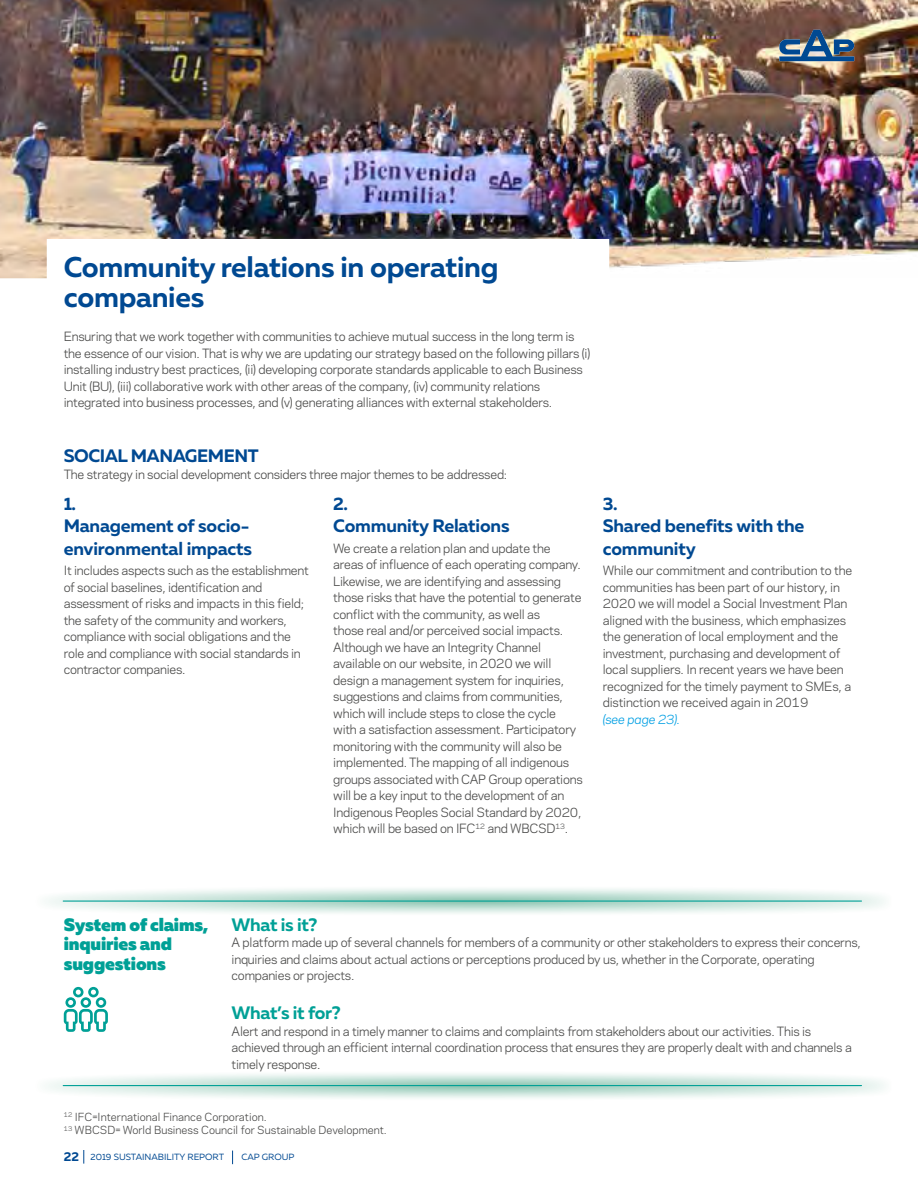
<style>
.page{position:relative;width:918px;height:1188px;background:#fff}
.page>*{position:absolute;margin:0;border:0;box-sizing:border-box;transform-origin:0 0}
.t1{font:700 28.5px/30px "Muller";letter-spacing:-.01em;color:#004992}
.t2{font:700 18px/22.5px "Muller";letter-spacing:-.01em;color:#004992}
.t3{font:900 18px/19.5px "Muller";letter-spacing:-.01em;color:#00a096}
.t4{font:700 18px "Muller";letter-spacing:-.02em;color:#00a096}
.t5{font:12px/16.5px "Galaxie Polaris";letter-spacing:-.02em;color:#4a4a49}
.t6{font:italic 12px "Galaxie Polaris";letter-spacing:-.015em;color:#009fe3}
.t7{font:10.5px/13.5px "Galaxie Polaris";color:#4a4a49}
.t8{font:9px "Muller";color:#004992}
.s1{font-weight:700;font-size:12.75px}
</style>
<div class="page">
<img style="left:0;top:0;width:918px;height:278px">
<svg style="left:64px;top:987px;width:44px;height:45px"></svg>
<svg style="left:33px;top:885px;width:862px;height:32px"></svg>
<hr style="left:63px;top:901px;width:799px;height:1px;background:#00a096">
<svg style="left:33px;top:1070px;width:862px;height:31px"></svg>
<hr style="left:63px;top:1085px;width:799px;height:1px;background:#00a096">
<svg style="left:84px;top:1150px;width:1px;height:14px"></svg>
<svg style="left:232px;top:1151px;width:1px;height:13px"></svg>
<svg style="left:779px;top:30px;width:75px;height:31px;background:#58718b"></svg>
<h1 class="t1" style="left:64px;top:252px;width:436px">Community relations in operating companies</h1>
<p class="t5" style="left:64px;top:328px;width:528px">Ensuring that we work together with communities to achieve mutual success in the long term is the essence of our vision. That is why we are updating our strategy based on the following pillars (i) installing industry best practices, (ii) developing corporate standards applicable to each Business Unit (BU), (iii) collaborative work with other areas of the company, (iv) community relations integrated into business processes, and (v) generating alliances with external stakeholders.</p>
<h2 class="t2" style="left:64px;top:445px;width:196px">SOCIAL MANAGEMENT</h2>
<p class="t5" style="left:64px;top:465px;width:445px">The strategy in social development considers three major themes to be addressed:</p>
<h2 class="t2" style="left:64px;top:492px;width:190px">1.<br>Management of socio&shy;environmental impacts</h2>
<p class="t5" style="left:64px;top:562px;width:247px">It includes aspects such as the establishment of social baselines, identification and assessment of risks and impacts in this field; the safety of the community and workers, compliance with social obligations and the role and compliance with social standards in contractor companies.</p>
<h2 class="t2" style="left:333px;top:492px;width:178px">2.<br>Community Relations</h2>
<p class="t5" style="left:333px;top:539px;width:251px">We create a relation plan and update the areas of influence of each operating company.<br>Likewise, we are identifying and assessing those risks that have the potential to generate conflict with the community, as well as<br>those real and/or perceived social impacts.<br>Although we have an Integrity Channel available on our website, in 2020 we will design a management system for inquiries, suggestions and claims from communities, which will include steps to close the cycle<br>with a satisfaction assessment. Participatory monitoring with the community will also be implemented. The mapping of all indigenous groups associated with CAP Group operations will be a key input to the development of an Indigenous Peoples Social Standard by 2020, which will be based on IFC<sup>12</sup> and WBCSD<sup>13</sup>.</p>
<h2 class="t2" style="left:603px;top:492px;width:203px">3.<br>Shared benefits with the community</h2>
<p class="t5" style="left:603px;top:562px;width:251px">While our commitment and contribution to the communities has been part of our history, in 2020 we will model a Social Investment Plan aligned with the business, which emphasizes the generation of local employment and the investment, purchasing and development of local suppliers. In recent years we have been recognized for the timely payment to SMEs, a distinction we received again in 2019</p>
<p class="t6" style="left:603px;top:710px;width:79px">(see page 23).</p>
<h2 class="t3" style="left:64px;top:915px;width:146px">System of claims, inquiries and suggestions</h2>
<h2 class="t4" style="left:232px;top:913px;width:87px">What is it?</h2>
<p class="t5" style="left:232px;top:934px;width:631px">A platform made up of several channels for members of a community or other stakeholders to express their concerns, inquiries and claims about actual actions or perceptions produced by us, whether in the Corporate, operating companies or projects.</p>
<h2 class="t4" style="left:232px;top:1002px;width:111px">What’s it for?</h2>
<p class="t5" style="left:232px;top:1022px;width:622px">Alert and respond in a timely manner to claims and complaints from stakeholders about our activities. This is achieved through an efficient internal coordination process that ensures they are properly dealt with and channels a timely response.</p>
<p class="t7" style="left:64px;top:1109px;width:325px"><sup>12</sup> IFC=International Finance Corporation.<br><sup>13</sup> WBCSD= World Business Council for Sustainable Development.</p>
<p class="t8" style="left:64px;top:1151px;width:162px"><span class="s1">22</span> 2019 SUSTAINABILITY REPORT</p>
<p class="t8" style="left:242px;top:1151px;width:54px">CAP GROUP</p>
</div>
